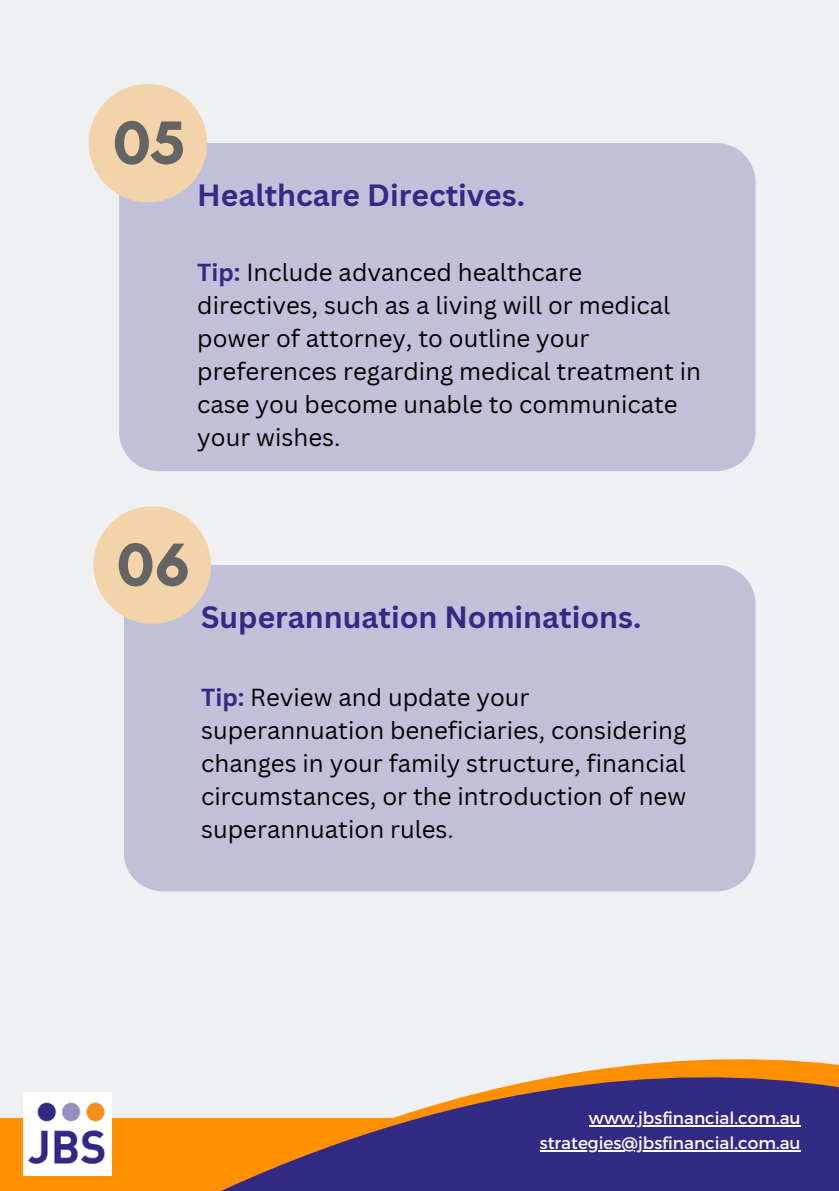
<style>
.page{position:relative;width:839px;height:1191px;background:#fff}
.page>*{position:absolute;margin:0;border:0;box-sizing:border-box;transform-origin:0 0}
.t1{font:700 62.4px "Glacial Indifference";color:#646464}
.t2{font:700 62px "Glacial Indifference";color:#646464}
.t3{font:700 30px "Canva Sans";color:#332a85}
.t4{font:24px/33px "Canva Sans";color:#000}
.t5{font:17px "Montserrat";color:#fff}
.s1{font-weight:700;color:#332a85}
</style>
<div class="page">
<div style="left:0;top:0;width:838px;height:1191px;background:#eef0f2"></div>
<div style="left:0;top:1118px;width:838px;height:73px;background:#ff9000"></div>
<svg style="left:83px;top:1059px;width:755px;height:132px;fill:#332a85"></svg>
<img style="left:23px;top:1093px;width:89px;height:82px">
<div style="left:119px;top:143px;width:636px;height:328px;background:#c2c0d9"></div>
<div style="left:89px;top:84px;width:118px;height:118px;background:#f3d3a9;border-radius:50%"></div>
<div style="left:124px;top:565px;width:631px;height:326px;background:#c2c0d9"></div>
<div style="left:93px;top:506px;width:118px;height:118px;background:#f3d3a9;border-radius:50%"></div>
<hr style="left:589px;top:1125px;width:211px;height:1px;background:#fff">
<hr style="left:539px;top:1150px;width:261px;height:2px;background:#fff">
<p class="t1" style="left:113px;top:105px;width:74px">05</p>
<p class="t3" style="left:197px;top:174px;width:329px">Healthcare Directives.</p>
<p class="t4" style="left:197px;top:256px;width:505px"><span class="s1">Tip:</span> Include advanced healthcare directives, such as a living will or medical power of attorney, to outline your preferences regarding medical treatment in case you become unable to communicate your wishes.</p>
<p class="t2" style="left:116px;top:527px;width:75px">06</p>
<p class="t3" style="left:201px;top:596px;width:441px">Superannuation Nominations.</p>
<p class="t4" style="left:201px;top:680px;width:486px"><span class="s1">Tip:</span> Review and update your superannuation beneficiaries, considering changes in your family structure, financial circumstances, or the introduction of new superannuation rules.</p>
<p class="t5" style="left:589px;top:1107px;width:213px">www.jbsfinancial.com.au</p>
<p class="t5" style="left:539px;top:1132px;width:262px">strategies@jbsfinancial.com.au</p>
</div>
